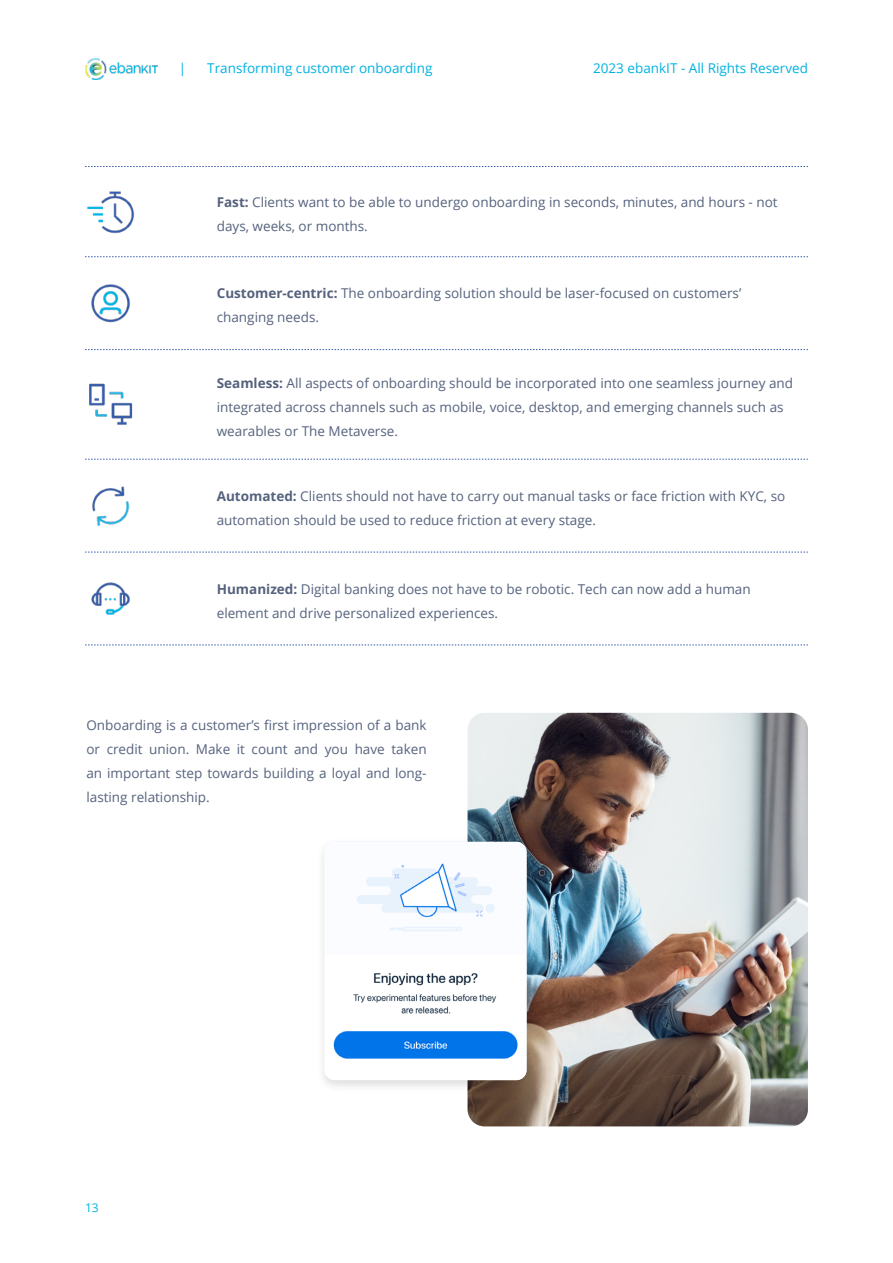
<style>
.page{position:relative;width:893px;height:1263px;background:#fff}
.page>*{position:absolute;margin:0;border:0;box-sizing:border-box;transform-origin:0 0}
._04_-_Body_of_text_-_report{font:13.5px/24px "Open Sans";color:#55627d}
.t1{font:13.5px "Open Sans";color:#00b1e2}
.t2{font:12px "Open Sans";color:#00b1e2}
.s1{font-weight:700}
</style>
<div class="page">
<img style="left:85px;top:59px;width:72px;height:21px">
<svg style="left:85px;top:166px;width:723px;height:1px"></svg>
<svg style="left:85px;top:256px;width:723px;height:1px"></svg>
<img style="left:87px;top:191px;width:48px;height:42px">
<svg style="left:85px;top:349px;width:723px;height:1px"></svg>
<img style="left:91px;top:284px;width:39px;height:39px">
<img style="left:89px;top:383px;width:44px;height:42px">
<svg style="left:85px;top:459px;width:723px;height:1px"></svg>
<svg style="left:85px;top:552px;width:723px;height:1px"></svg>
<img style="left:92px;top:486px;width:38px;height:40px">
<svg style="left:85px;top:645px;width:723px;height:1px"></svg>
<img style="left:91px;top:582px;width:39px;height:33px">
<img style="left:468px;top:713px;width:340px;height:413px">
<div style="left:316px;top:837px;width:219px;height:256px;background:#231f20;opacity:.15"></div>
<img style="left:325px;top:842px;width:201px;height:238px">
<p class="t1" style="left:179px;top:59px;width:9px">|</p>
<p class="t1" style="left:207px;top:59px;width:227px">Transforming customer onboarding</p>
<p class="t1" style="left:593px;top:59px;width:216px">2023 ebankIT - All Rights Reserved</p>
<p class="_04_-_Body_of_text_-_report" style="left:217px;top:190px;width:562px"><span class="s1">Fast:</span> Clients want to be able to undergo onboarding in seconds, minutes, and hours - not days, weeks, or months.</p>
<p class="_04_-_Body_of_text_-_report" style="left:217px;top:281px;width:526px"><span class="s1">Customer-centric:</span> The onboarding solution should be laser-focused on customers’ changing needs.</p>
<p class="_04_-_Body_of_text_-_report" style="left:217px;top:370px;width:578px"><span class="s1">Seamless:</span> All aspects of onboarding should be incorporated into one seamless journey and integrated across channels such as mobile, voice, desktop, and emerging channels such as wearables or The Metaverse.</p>
<p class="_04_-_Body_of_text_-_report" style="left:217px;top:484px;width:570px"><span class="s1">Automated:</span> Clients should not have to carry out manual tasks or face friction with KYC, so automation should be used to reduce friction at every stage.</p>
<p class="_04_-_Body_of_text_-_report" style="left:217px;top:576px;width:535px"><span class="s1">Humanized:</span> Digital banking does not have to be robotic. Tech can now add a human element and drive personalized experiences.</p>
<p class="_04_-_Body_of_text_-_report" style="left:86px;top:713px;width:342px;text-align:justify">Onboarding is a customer’s first impression of a bank or credit union. Make it count and you have taken an important step towards building a loyal and long&shy;lasting relationship.</p>
<p class="t2" style="left:85px;top:1200px;width:15px">13</p>
</div>
